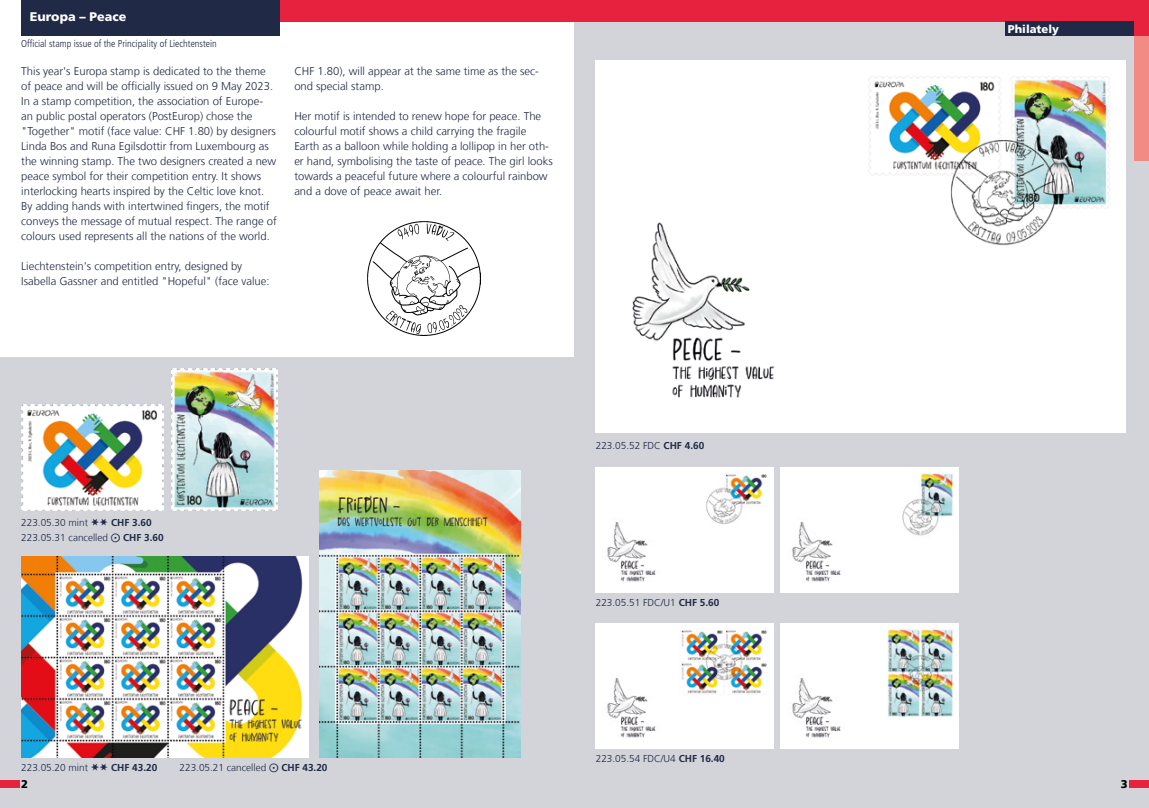
<style>
.page{position:relative;width:1149px;height:808px;background:#fff}
.page>*{position:absolute;margin:0;border:0;box-sizing:border-box;transform-origin:0 0}
.Titel{font:900 12.5px "Frutiger LT";color:#fff}
.Grundtext{font:300 11.25px/15px "Frutiger";color:#202945}
.t1{font:900 11.25px "Frutiger LT";color:#fff}
.t2{font:900 11.25px "Frutiger LT";color:#000}
.Grundtext-2{font:300 10px "Frutiger";color:#202945}
.t3{font:300 condensed 10px "Frutiger LT";color:#202945}
.s1{font-family:"Michel";font-weight:400}
.s2{font-weight:700}
</style>
<div class="page">
<div style="left:0;top:358px;width:574px;height:450px;background:#d2d4da"></div>
<div style="left:574px;top:0;width:574px;height:808px;background:#d2d4da"></div>
<div style="left:21px;top:0;width:1127px;height:21px;background:#e6223f"></div>
<div style="left:0;top:780px;width:19px;height:8px;background:#e6223f"></div>
<div style="left:1129px;top:780px;width:19px;height:8px;background:#e6223f"></div>
<div style="left:1005px;top:21px;width:129px;height:14px;background:#202945"></div>
<div style="left:1134px;top:34px;width:14px;height:127px;background:#f18b83"></div>
<div style="left:1134px;top:21px;width:14px;height:14px;background:#e6223f"></div>
<div style="left:21px;top:0;width:259px;height:35px;background:#202945"></div>
<img style="left:367px;top:222px;width:113px;height:113px">
<img style="left:319px;top:471px;width:201px;height:286px">
<img style="left:21px;top:556px;width:287px;height:201px">
<img style="left:172px;top:369px;width:106px;height:141px">
<img style="left:21px;top:405px;width:142px;height:105px">
<img style="left:595px;top:60px;width:530px;height:373px">
<img style="left:780px;top:468px;width:177px;height:125px">
<img style="left:595px;top:468px;width:178px;height:125px">
<img style="left:780px;top:624px;width:177px;height:125px">
<img style="left:595px;top:624px;width:178px;height:125px">
<p class="Titel" style="left:30px;top:9px;width:98px">Europa – Peace</p>
<p class="t3" style="left:21px;top:38px;width:197px">Official stamp issue of the Principality of Liechtenstein</p>
<p class="Grundtext" style="left:21px;top:64px;width:257px">This year's Europa stamp is dedicated to the theme of peace and will be officially issued on 9 May 2023.<br>In a stamp competition, the association of Europe&shy;an public postal operators (PostEurop) chose the "Together" motif (face value: CHF 1.80) by designers Linda Bos and Runa Egilsdottir from Luxembourg as the winning stamp. The two designers created a new peace symbol for their competition entry. It shows interlocking hearts inspired by the Celtic love knot.<br>By adding hands with intertwined fingers, the motif conveys the message of mutual respect. The range of colours used represents all the nations of the world.</p>
<p class="Grundtext" style="left:21px;top:259px;width:250px">Liechtenstein's competition entry, designed by<br>Isabella Gassner and entitled "Hopeful" (face value:</p>
<p class="Grundtext" style="left:294px;top:64px;width:246px">CHF 1.80), will appear at the same time as the sec&shy;ond special stamp.</p>
<p class="Grundtext" style="left:294px;top:109px;width:260px">Her motif is intended to renew hope for peace. The colourful motif shows a child carrying the fragile Earth as a balloon while holding a lollipop in her oth&shy;er hand, symbolising the taste of peace. The girl looks towards a peaceful future where a colourful rainbow and a dove of peace await her.</p>
<p class="Grundtext-2" style="left:21px;top:517px;width:132px">223.05.30 mint <span class="s1">;</span> <span class="s2">CHF 3.60</span></p>
<p class="Grundtext-2" style="left:21px;top:532px;width:144px">223.05.31 cancelled <span class="s1">H</span> <span class="s2">CHF 3.60</span></p>
<p class="Grundtext-2" style="left:21px;top:761px;width:137px">223.05.20 mint <span class="s1">;</span> <span class="s2">CHF 43.20</span></p>
<p class="Grundtext-2" style="left:179px;top:761px;width:149px">223.05.21 cancelled <span class="s1">H</span> <span class="s2">CHF 43.20</span></p>
<p class="Grundtext-2" style="left:595px;top:439px;width:110px">223.05.52 FDC <span class="s2">CHF 4.60</span></p>
<p class="Grundtext-2" style="left:595px;top:597px;width:125px">223.05.51 FDC/U1 <span class="s2">CHF 5.60</span></p>
<p class="Grundtext-2" style="left:595px;top:752px;width:130px">223.05.54 FDC/U4 <span class="s2">CHF 16.40</span></p>
<p class="t1" style="left:1007px;top:22px;width:53px">Philately</p>
<p class="t2" style="left:21px;top:778px;width:8px">2</p>
<p class="t2" style="left:1120px;top:778px;width:8px">3</p>
</div>
